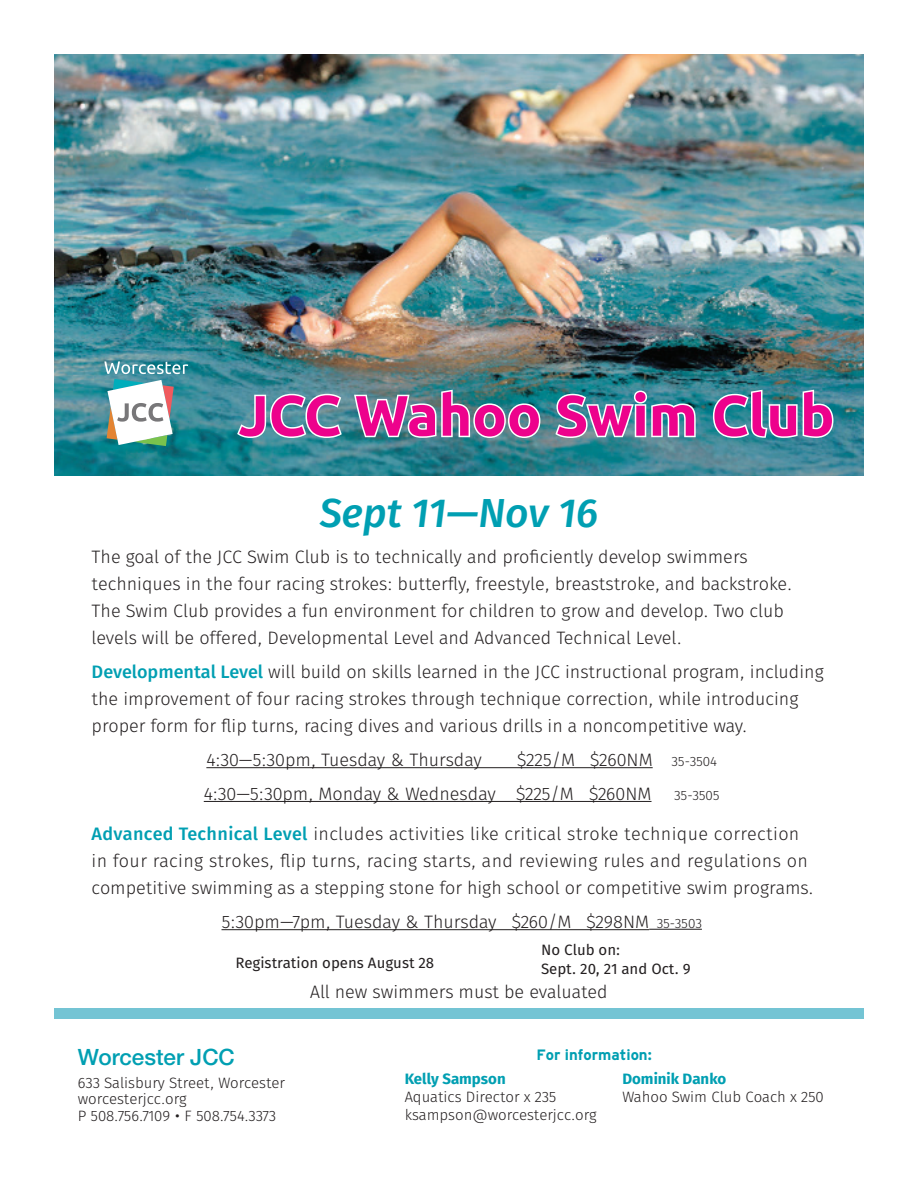
<style>
.page{position:relative;width:918px;height:1188px;background:#fff}
.page>*{position:absolute;margin:0;border:0;box-sizing:border-box;transform-origin:0 0}
.t1{font:700 57px "Ubuntu";color:#ed028c}
.t2{font:italic 40.5px "Fira Sans OT Medium";color:#009fb2}
.t3{font:500 22.5px "Helvetica Neue";color:#009fb2}
.t4{font:18px/27px "Fira Sans OT Light";color:#231f20}
.t5{font:18px/27px "Fira Sans OT Light";letter-spacing:.02em;color:#231f20}
.t6{font:15px/16.5px "Fira Sans OT Light";color:#231f20}
.t7{font:15px/19.5px "Fira Sans OT";color:#231f20}
.t8{font:700 15px "Fira Sans OT";color:#009fb2}
.t9{font:700 15px "Interstate";color:#009fb2}
.t10{font:13.5px "Fira Sans OT Light";letter-spacing:-.005em;color:#231f20}
.s1{font-family:"Fira Sans OT Medium";color:#009fb2}
.s2{font-size:13.5px}
</style>
<div class="page">
<div style="left:54px;top:1008px;width:810px;height:11px;background:#74c4d4"></div>
<img style="left:54px;top:54px;width:810px;height:421px">
<hr style="left:206px;top:767px;width:447px;height:1px;background:#231f20">
<hr style="left:204px;top:801px;width:448px;height:1px;background:#231f20">
<hr style="left:222px;top:929px;width:427px;height:1px;background:#231f20">
<hr style="left:649px;top:929px;width:53px;height:1px;background:#231f20">
<svg style="left:235px;top:392px;width:109px;height:48px"></svg>
<img style="left:352px;top:388px;width:190px;height:52px">
<svg style="left:554px;top:389px;width:143px;height:51px"></svg>
<svg style="left:711px;top:388px;width:124px;height:52px"></svg>
<svg style="left:104px;top:361px;width:84px;height:85px"></svg>
<h1 class="t1" style="left:238px;top:381px;width:598px">JCC Wahoo Swim Club</h1>
<h2 class="t2" style="left:320px;top:484px;width:280px">Sept 11—Nov 16</h2>
<p class="t4" style="left:92px;top:545px;width:702px">The goal of the JCC Swim Club is to technically and proficiently develop swimmers techniques in the four racing strokes: butterfly, freestyle, breaststroke, and backstroke.<br>The Swim Club provides a fun environment for children to grow and develop. Two club levels will be offered, Developmental Level and Advanced Technical Level.</p>
<p class="t4" style="left:92px;top:660px;width:734px"><span class="s1">Developmental Level</span> will build on skills learned in the JCC instructional program, including the improvement of four racing strokes through technique correction, while introducing proper form for flip turns, racing dives and various drills in a noncompetitive way.</p>
<p class="t4" style="left:206px;top:747px;width:277px">4:30—5:30pm, Tuesday &amp; Thursday</p>
<p class="t4" style="left:517px;top:747px;width:137px">$225/M $260NM</p>
<p class="t10" style="left:672px;top:752px;width:47px">35-3504</p>
<p class="t4" style="left:204px;top:781px;width:449px">4:30—5:30pm, Monday &amp; Wednesday $225/M $260NM</p>
<p class="t10" style="left:674px;top:785px;width:47px">35-3505</p>
<p class="t5" style="left:92px;top:822px;width:724px"><span class="s1">Advanced Technical Level</span> includes activities like critical stroke technique correction in four racing strokes, flip turns, racing starts, and reviewing rules and regulations on competitive swimming as a stepping stone for high school or competitive swim programs.</p>
<p class="t4" style="left:222px;top:909px;width:482px">5:30pm—7pm, Tuesday &amp; Thursday $260/M $298NM <span class="s2">35-3503</span></p>
<p class="t7" style="left:541px;top:941px;width:151px">No Club on:<br>Sept. 20, 21 and Oct. 9</p>
<p class="t4" style="left:310px;top:979px;width:299px">All new swimmers must be evaluated</p>
<p class="t7" style="left:235px;top:954px;width:200px">Registration opens August 28</p>
<p class="t3" style="left:78px;top:1044px;width:159px">Worcester JCC</p>
<p class="t6" style="left:78px;top:1075px;width:209px">633 Salisbury Street, Worcester worcesterjcc.org<br>P 508.756.7109 • F 508.754.3373</p>
<p class="t9" style="left:537px;top:1046px;width:117px">For information:</p>
<p class="t8" style="left:405px;top:1068px;width:102px">Kelly Sampson</p>
<p class="t6" style="left:405px;top:1089px;width:193px;line-height:18px">Aquatics Director x 235 ksampson@worcesterjcc.org</p>
<p class="t8" style="left:622px;top:1068px;width:105px">Dominik Danko</p>
<p class="t6" style="left:622px;top:1090px;width:203px">Wahoo Swim Club Coach x 250</p>
</div>
